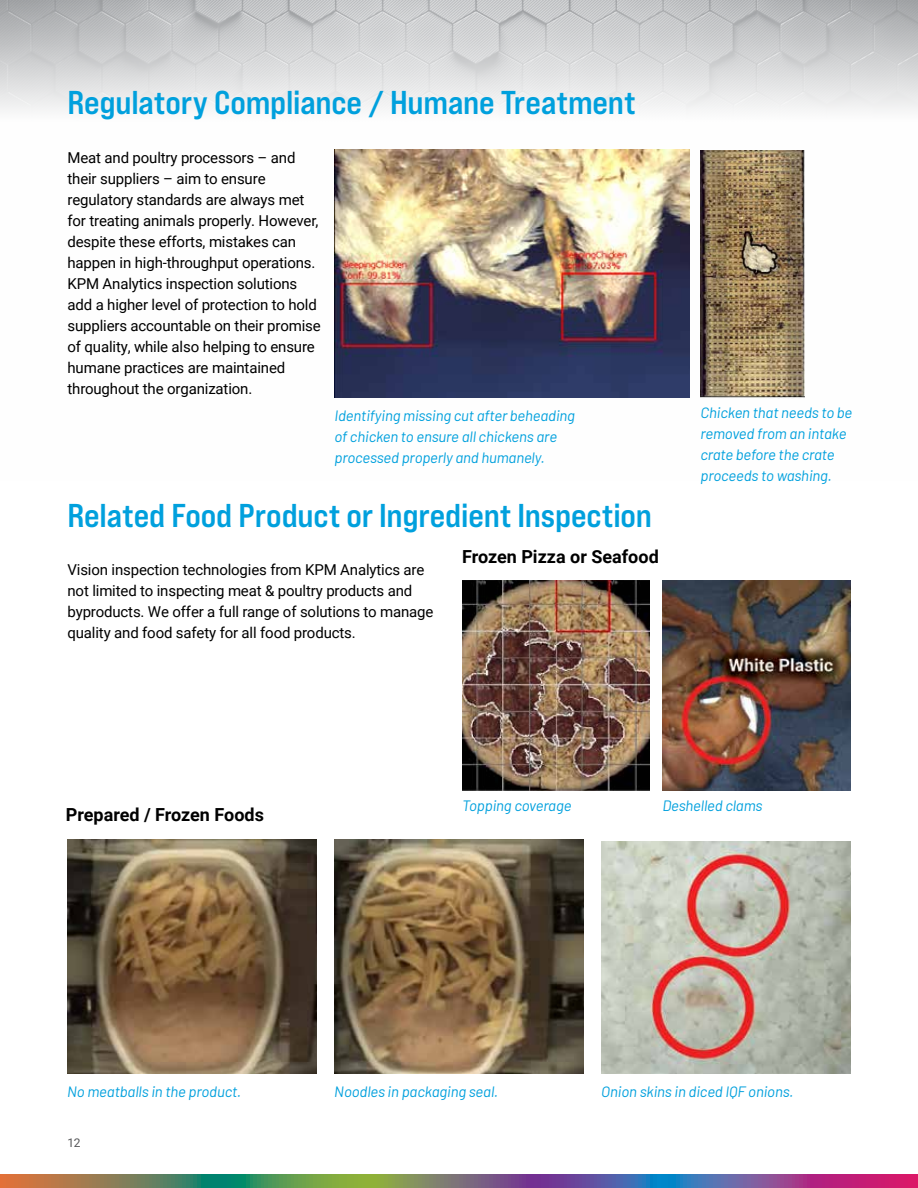
<style>
.page{position:relative;width:918px;height:1188px;background:#fff}
.page>*{position:absolute;margin:0;border:0;box-sizing:border-box;transform-origin:0 0}
.t1{font:33px "Bebas Neue Pro Exp Bd";letter-spacing:-.005em;color:#00a0dd}
.t2{font:700 18px "Roboto";color:#000}
.t3{font:15px/21px "Roboto";letter-spacing:-.01em;color:#000}
.t4{font:italic 15px/21px "Barlow";letter-spacing:-.01em;color:#00a0dd}
.t5{font:12px "Roboto";color:#58595b}
</style>
<div class="page">
<img style="left:0;top:0;width:918px;height:398px">
<svg style="left:0;top:1174px;width:918px;height:14px;background:#776c75"></svg>
<img style="left:334px;top:149px;width:356px;height:248px">
<img style="left:700px;top:150px;width:105px;height:248px">
<img style="left:67px;top:840px;width:249px;height:234px">
<img style="left:334px;top:840px;width:249px;height:234px">
<img style="left:601px;top:841px;width:249px;height:233px">
<img style="left:462px;top:580px;width:188px;height:210px">
<img style="left:662px;top:580px;width:188px;height:210px">
<h1 class="t1" style="left:68px;top:82px;width:570px">Regulatory Compliance / Humane Treatment</h1>
<p class="t3" style="left:68px;top:146px;width:255px">Meat and poultry processors – and their suppliers – aim to ensure regulatory standards are always met for treating animals properly. However, despite these efforts, mistakes can happen in high-throughput operations.<br>KPM Analytics inspection solutions add a higher level of protection to hold suppliers accountable on their promise of quality, while also helping to ensure humane practices are maintained throughout the organization.</p>
<p class="t4" style="left:334px;top:404px;width:242px">Identifying missing cut after beheading of chicken to ensure all chickens are processed properly and humanely.</p>
<h1 class="t1" style="left:68px;top:495px;width:586px">Related Food Product or Ingredient Inspection</h1>
<p class="t3" style="left:67px;top:558px;width:367px">Vision inspection technologies from KPM Analytics are not limited to inspecting meat &amp; poultry products and byproducts. We offer a full range of solutions to manage quality and food safety for all food products.</p>
<p class="t2" style="left:462px;top:544px;width:198px">Frozen Pizza or Seafood</p>
<p class="t4" style="left:700px;top:401px;width:153px">Chicken that needs to be removed from an intake crate before the crate proceeds to washing.</p>
<p class="t2" style="left:66px;top:802px;width:200px">Prepared / Frozen Foods</p>
<p class="t4" style="left:462px;top:794px;width:111px">Topping coverage</p>
<p class="t4" style="left:662px;top:794px;width:102px">Deshelled clams</p>
<p class="t4" style="left:67px;top:1080px;width:176px">No meatballs in the product.</p>
<p class="t4" style="left:334px;top:1080px;width:165px">Noodles in packaging seal.</p>
<p class="t4" style="left:601px;top:1080px;width:194px">Onion skins in diced IQF onions.</p>
<p class="t5" style="left:68px;top:1134px;width:15px">12</p>
</div>
